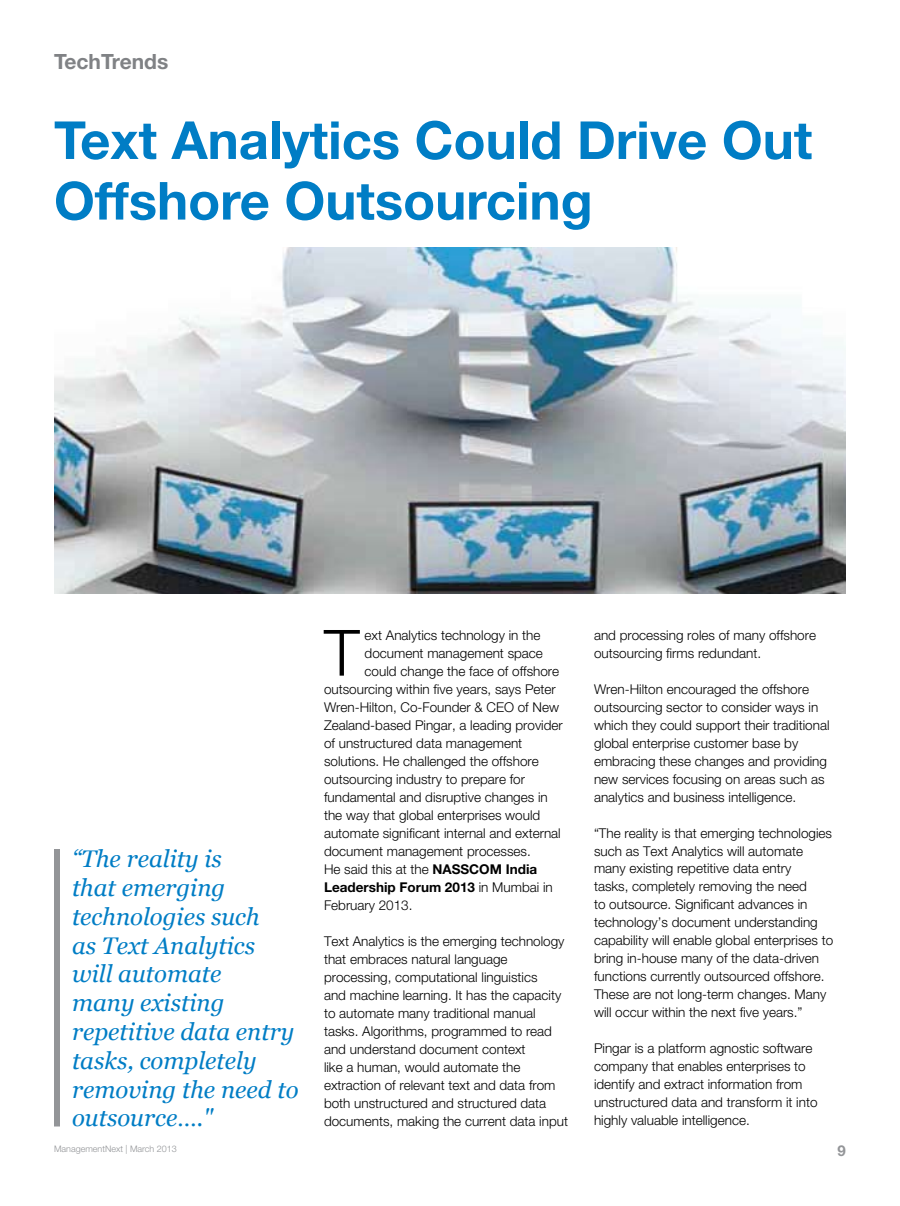
<style>
.page{position:relative;width:900px;height:1206px;background:#fff}
.page>*{position:absolute;margin:0;border:0;box-sizing:border-box;transform-origin:0 0}
.t1{font:300 63.9px "Helvetica Neue LT Std";color:#000}
.t2{font:700 52.5px/60.6px "Helvetica Neue LT Std";color:#007dc5}
.t3{font:italic 24px/28.8px "Georgia";color:#007dc5}
.t4{font:700 21px "Helvetica Neue LT Std";color:#808285}
.t5{font:700 15px "Helvetica Neue LT Std";color:#939598}
.t6{font:300 13.5px/18px "Helvetica Neue LT Std";color:#000}
.t7{font:700 13.5px "Helvetica Neue LT Std";color:#000}
.t8{font:300 9px "Helvetica Neue LT Std";color:#939598}
.s1{font-weight:700}
.s2{font-weight:300}
</style>
<div class="page">
<div style="left:54px;top:849px;width:6px;height:277px;background:#939598"></div>
<img style="left:54px;top:247px;width:792px;height:347px">
<h3 class="t4" style="left:54px;top:49px;width:116px">TechTrends</h3>
<h2 class="t2" style="left:54px;top:109px;width:760px">Text Analytics Could Drive Out<br>Offshore Outsourcing</h2>
<p class="t6" style="left:594px;top:625px;width:224px">and processing roles of many offshore outsourcing firms redundant.</p>
<p class="t6" style="left:594px;top:679px;width:237px">Wren-Hilton encouraged the offshore outsourcing sector to consider ways in which they could support their traditional global enterprise customer base by embracing these changes and providing new services focusing on areas such as analytics and business intelligence.</p>
<p class="t6" style="left:594px;top:823px;width:241px">“The reality is that emerging technologies such as Text Analytics will automate many existing repetitive data entry<br>tasks, completely removing the need<br>to outsource. Significant advances in technology’s document understanding capability will enable global enterprises to bring in-house many of the data-driven functions currently outsourced offshore.<br>These are not long-term changes. Many will occur within the next five years.”</p>
<p class="t6" style="left:594px;top:1039px;width:225px">Pingar is a platform agnostic software company that enables enterprises to identify and extract information from unstructured data and transform it into highly valuable intelligence.</p>
<h1 class="t1" style="left:324px;top:614px;width:37px">T</h1>
<p class="t6" style="left:365px;top:626px;width:177px">ext Analytics technology in the</p>
<p class="t6" style="left:365px;top:644px;width:180px">document management space</p>
<p class="t6" style="left:365px;top:662px;width:196px">could change the face of offshore</p>
<p class="t6" style="left:324px;top:680px;width:233px">outsourcing within five years, says Peter</p>
<p class="t6" style="left:324px;top:698px;width:237px">Wren-Hilton, Co-Founder &amp; CEO of New</p>
<p class="t6" style="left:324px;top:716px;width:240px">Zealand-based Pingar, a leading provider</p>
<p class="t6" style="left:324px;top:734px;width:200px">of unstructured data management</p>
<p class="t6" style="left:324px;top:752px;width:216px">solutions. He challenged the offshore</p>
<p class="t6" style="left:324px;top:770px;width:203px">outsourcing industry to prepare for</p>
<p class="t6" style="left:324px;top:788px;width:225px">fundamental and disruptive changes in</p>
<p class="t6" style="left:324px;top:806px;width:218px">the way that global enterprises would</p>
<p class="t6" style="left:324px;top:824px;width:238px">automate significant internal and external</p>
<p class="t6" style="left:324px;top:842px;width:208px">document management processes.</p>
<p class="t6" style="left:324px;top:859px;width:215px">He said this at the <span class="s1">NASSCOM India</span></p>
<p class="t7" style="left:324px;top:878px;width:230px">Leadership Forum 2013 <span class="s2">in Mumbai in</span></p>
<p class="t6" style="left:324px;top:895px;width:90px">February 2013.</p>
<p class="t6" style="left:324px;top:931px;width:246px">Text Analytics is the emerging technology that embraces natural language processing, computational linguistics<br>and machine learning. It has the capacity to automate many traditional manual tasks. Algorithms, programmed to read and understand document context<br>like a human, would automate the extraction of relevant text and data from both unstructured and structured data documents, making the current data input</p>
<h3 class="t3" style="left:72px;top:845px;width:228px">“The reality is<br>that emerging technologies such<br>as Text Analytics will automate<br>many existing repetitive data entry tasks, completely removing the need to outsource…."</h3>
<p class="t8" style="left:54px;top:1143px;width:124px">ManagementNext | March 2013</p>
<p class="t5" style="left:838px;top:1142px;width:10px">9</p>
</div>
